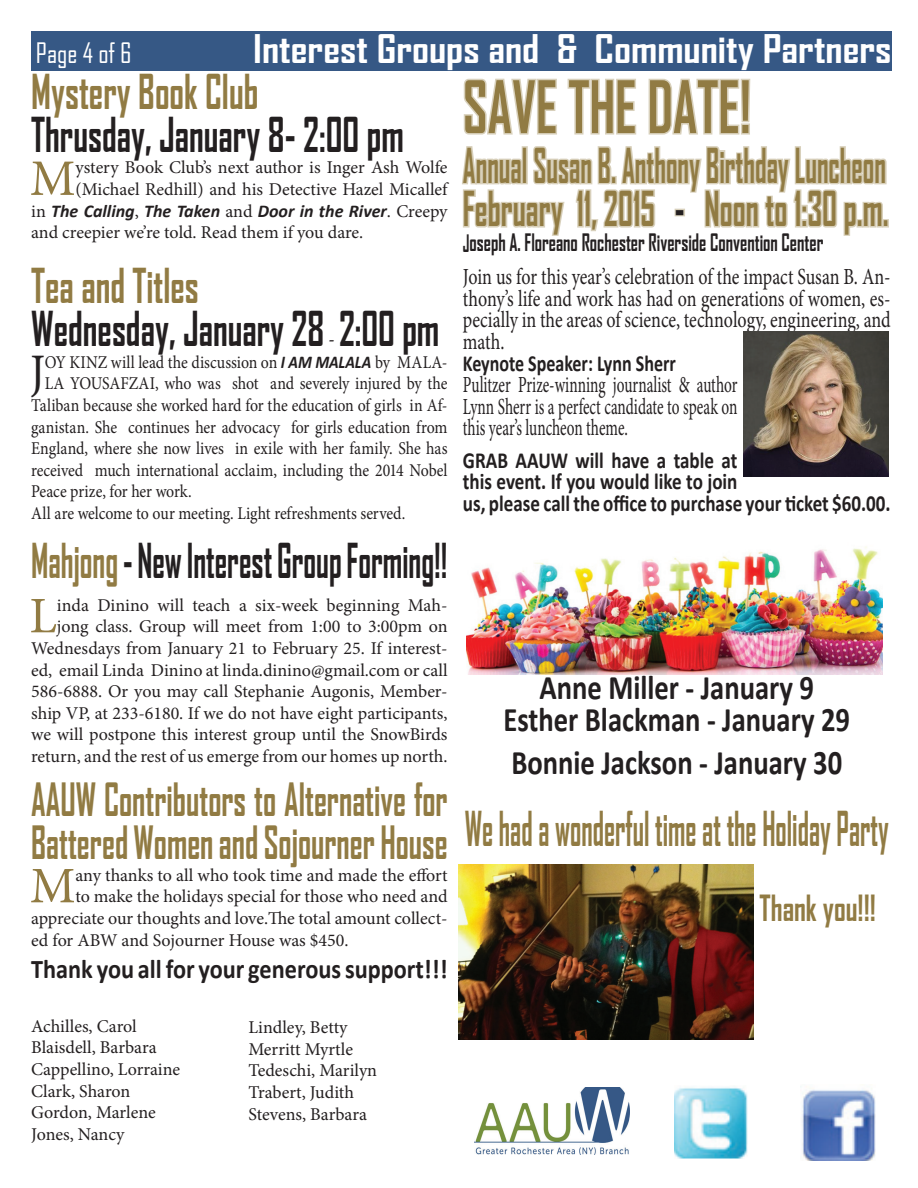
<style>
.page{position:relative;width:918px;height:1188px;background:#fff}
.page>*{position:absolute;margin:0;border:0;box-sizing:border-box;transform-origin:0 0}
.t1{font:700 69.15px "Agency FB";color:#917b43;scale:.78 1}
.t2{font:51.3px "Minion Pro";color:#917b43}
.t3{font:51.3px "Minion Pro";color:#231f20;scale:.88 1}
.t4{font:700 46.05px/43.2px "Agency FB";color:#917b43;scale:.62 1}
.t5{font:700 46.05px/43.2px "Agency FB";color:#231f20;scale:.78 1}
.t6{font:700 46.05px "Agency FB";color:#917b43;scale:.6 1}
.t7{font:700 46.05px "Agency FB";color:#231f20;scale:.68 1}
.t8{font:700 46.05px "Agency FB";color:#917b43;scale:.78 1}
.t9{font:700 43.95px/43.2px "Agency FB";color:#917b43;scale:.74 1}
.t10{font:700 37.8px "Agency FB";color:#fff;scale:1.11 1}
.t11{font:700 34.5px/32.4px "Calibri";color:#231f20;text-align:center;scale:.83 1}
.t12{font:700 34.5px "Agency FB";color:#917b43;scale:.84 1}
.t13{font:700 27px "Calibri";color:#231f20;scale:.9 1}
.t14{font:27px "Agency FB";color:#fff}
.t15{font:23.1px/21.6px "Minion Pro";color:#231f20;text-align:justify;scale:.78 1}
.t16{font:700 23.1px/21.6px "Calibri";color:#231f20;scale:.83 1}
.t17{font:23.1px/21.6px "Minion Pro";color:#231f20;text-align:justify;scale:.66 1}
.t18{font:700 23.1px "Agency FB";color:#231f20;scale:.66 1}
.t19{font:700 23.1px "Calibri";color:#231f20;scale:.78 1}
.t20{font:18px/21.6px "Minion Pro";letter-spacing:-.005em;color:#231f20}
.t21{font:18px "Minion Pro";letter-spacing:-.005em;color:#231f20;scale:.88 1}
.t22{font:italic 700 18px "Calibri";color:#231f20}
.s1{font-family:"Minion Pro";font-weight:400;font-style:normal}
.s2{color:#917b43}
.s3{font-family:"Minion Pro";font-weight:400;font-size:23.1px}
.s4{font-family:"Calibri";font-weight:700;font-style:italic}
.s5{color:#231f20}
</style>
<div class="page">
<div style="left:31px;top:31px;width:861px;height:40px;background:#365885"></div>
<img style="left:675px;top:1087px;width:72px;height:72px">
<img style="left:800px;top:1086px;width:76px;height:74px">
<img style="left:475px;top:1087px;width:155px;height:68px">
<svg style="left:462px;top:78px;width:425px;height:158px"></svg>
<div style="left:882px;top:219px;width:7px;height:9px;border:3px solid #d8d0bb"></div>
<img style="left:743px;top:332px;width:145px;height:144px">
<img style="left:466px;top:546px;width:417px;height:129px">
<img style="left:458px;top:865px;width:296px;height:175px">
<h3 class="t14" style="left:36px;top:37px;width:97px">Page 4 of 6</h3>
<h3 class="t10" style="left:253px;top:26px;width:576px">Interest Groups and &amp; Community Partners</h3>
<h3 class="t8" style="left:31px;top:63px;width:293px">Mystery Book Club</h3>
<h3 class="t5" style="left:31px;top:112px;width:479px">Thrusday, January 8- 2:00 pm</h3>
<h2 class="t2" style="left:30px;top:144px;width:47px">M</h2>
<p class="t20" style="left:76px;top:157px;width:374px">ystery Book Club’s next author is Inger Ash Wolfe (Michael Redhill) and his Detective Hazel Micallef</p>
<p class="t22" style="left:31px;top:199px;width:418px"><span class="s1">in</span> The Calling<span class="s1">,</span> The Taken <span class="s1">and</span> Door in the River<span class="s1">. Creepy</span></p>
<p class="t20" style="left:31px;top:222px;width:334px">and creepier we’re told. Read them if you dare.</p>
<h3 class="t5" style="left:31px;top:263px;width:525px"><span class="s2">Tea and Titles<br></span>Wednesday, January 28 <span class="s3">-</span> 2:00 pm</h3>
<h2 class="t3" style="left:30px;top:339px;width:18px">J</h2>
<p class="t21" style="left:45px;top:350px;width:459px">OY KINZ will lead the discussion on <span class="s4">I AM MALALA</span> by MALA-</p>
<h1 class="t1" style="left:463px;top:64px;width:371px">SAVE THE DATE!</h1>
<h3 class="t4" style="left:463px;top:143px;width:688px">Annual Susan B. Anthony Birthday Luncheon<br>February 11, 2015 <span class="s5">-</span> Noon to 1:30 p.m.</h3>
<p class="t18" style="left:463px;top:228px;width:548px">Joseph A. Floreano Rochester Riverside Convention Center</p>
<p class="t15" style="left:463px;top:266px;width:550px">Join us for this year’s celebration of the impact Susan B. An&shy;thony’s life and work has had on generations of women, es&shy;pecially in the areas of science, technology, engineering, and math.</p>
<p class="t19" style="left:463px;top:348px;width:275px">Keynote Speaker: Lynn Sherr</p>
<p class="t17" style="left:463px;top:374px;width:418px">Pulitzer Prize-winning journalist &amp; author Lynn Sherr is a perfect candidate to speak on this year’s luncheon theme.</p>
<p class="t16" style="left:463px;top:449px;width:517px">GRAB AAUW will have a table at<br>this event. If you would like to join<br>us, please call the office to purchase your ticket $60.00.</p>
<p class="t21" style="left:45px;top:372px;width:459px">LA YOUSAFZAI, who was shot and severely injured by the</p>
<p class="t21" style="left:31px;top:393px;width:475px">Taliban because she worked hard for the education of girls in Af-</p>
<p class="t21" style="left:31px;top:415px;width:475px">ganistan. She continues her advocacy for girls education from</p>
<p class="t21" style="left:31px;top:436px;width:475px">England, where she now lives in exile with her family. She has</p>
<p class="t21" style="left:31px;top:458px;width:475px">received much international acclaim, including the 2014 Nobel</p>
<p class="t21" style="left:31px;top:480px;width:184px">Peace prize, for her work.</p>
<p class="t21" style="left:31px;top:501px;width:427px">All are welcome to our meeting. Light refreshments served.</p>
<h3 class="t7" style="left:31px;top:532px;width:614px"><span class="s2">Mahjong</span> - New Interest Group Forming!!</h3>
<h2 class="t2" style="left:29px;top:582px;width:29px">L</h2>
<p class="t20" style="left:31px;top:594px;width:418px;text-align:right">inda Dinino will teach a six-week beginning Mah&shy;jong class. Group will meet from 1:00 to 3:00pm on Wednesdays from January 21 to February 25. If interest&shy;ed, email Linda Dinino at linda.dinino@gmail.com or call 586-6888. Or you may call Stephanie Augonis, Member&shy;ship VP, at 233-6180. If we do not have eight participants, we will postpone this interest group until the SnowBirds return, and the rest of us emerge from our homes up north.</p>
<h3 class="t9" style="left:31px;top:777px;width:564px">AAUW Contributors to Alternative for<br>Battered Women and Sojourner House</h3>
<h2 class="t2" style="left:30px;top:852px;width:47px">M</h2>
<p class="t20" style="left:76px;top:864px;width:374px">any thanks to all who took time and made the effort</p>
<h3 class="t11" style="left:504px;top:671px;width:419px">Anne Miller - January 9<br>Esther Blackman - January 29</h3>
<h3 class="t11" style="left:511px;top:746px;width:400px">Bonnie Jackson - January 30</h3>
<h3 class="t6" style="left:465px;top:800px;width:708px">We had a wonderful time at the Holiday Party</h3>
<p class="t20" style="left:76px;top:886px;width:374px">to make the holidays special for those who need and</p>
<p class="t20" style="left:31px;top:907px;width:418px">appreciate our thoughts and love.The total amount collect-</p>
<p class="t20" style="left:31px;top:929px;width:319px">ed for ABW and Sojourner House was $450.</p>
<h3 class="t13" style="left:31px;top:952px;width:464px">Thank you all for your generous support!!!</h3>
<h3 class="t12" style="left:760px;top:887px;width:140px">Thank you!!!</h3>
<p class="t20" style="left:31px;top:1015px;width:151px">Achilles, Carol<br>Blaisdell, Barbara<br>Cappellino, Lorraine<br>Clark, Sharon<br>Gordon, Marlene<br>Jones, Nancy</p>
<p class="t20" style="left:248px;top:1017px;width:130px">Lindley, Betty<br>Merritt Myrtle<br>Tedeschi, Marilyn<br>Trabert, Judith<br>Stevens, Barbara</p>
</div>
